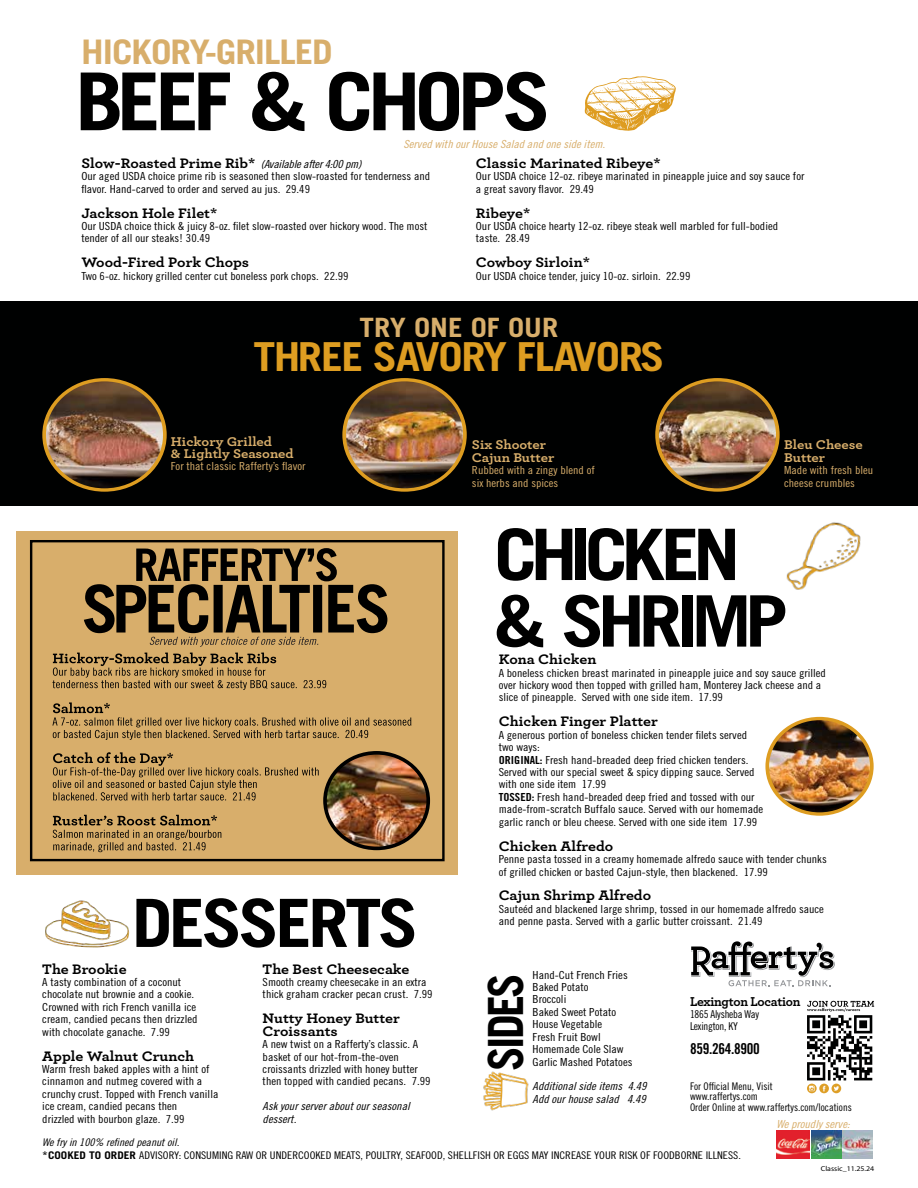
<style>
.page{position:relative;width:918px;height:1188px;background:#fff}
.page>*{position:absolute;margin:0;border:0;box-sizing:border-box;transform-origin:0 0}
.t1{font:700 79.95px "Trade Gothic LT Std";letter-spacing:-.07em;color:#000;scale:1.09 1}
.t2{font:700 71.1px/66.6px "Trade Gothic LT Std";letter-spacing:-.09em;color:#000;scale:1.09 1}
.t3{font:700 66.6px "Trade Gothic LT Std";letter-spacing:-.05em;color:#000;scale:1.09 1}
.t4{font:700 48.6px "Trade Gothic LT Std";letter-spacing:-.07em;color:#000;scale:.91 1}
.t5{font:700 39.9px "Trade Gothic LT Std";letter-spacing:-.03em;color:#de9d21;scale:1.09 1}
.t6{font:700 33.9px "Trade Gothic LT Std";letter-spacing:-.03em;color:#d8ae6b;scale:1.09 1}
.t7{font:700 26.7px "Trade Gothic LT Std";color:#d8ae6b;scale:1.09 1}
.t8{font:15px "Trade Gothic LT Std Bd Cn 20";letter-spacing:-.02em;color:#000}
.t9{font:700 14.4px/12.5px "Archer";color:#000;scale:1.09 1}
.t10{font:700 13.5px "Archer";letter-spacing:-.02em;color:#000}
.t11{font:700 13.35px/12.5px "Archer";color:#d8ae6b;scale:1.09 1}
.t12{font:11.1px/12.5px "Trade Gothic LT Std Cn 18";color:#000;scale:1.09 1}
.t13{font:11.1px/12.5px "Trade Gothic LT Std Cn 18";color:#d8ae6b;scale:1.09 1}
.t14{font:11.1px/12.5px "Trade Gothic LT Std Cn 18 Obl";color:#000;scale:1.09 1}
.t15{font:11.1px "Trade Gothic LT Std Cn 18 Obl";color:#d8ae6b;scale:1.09 1}
.t16{font:11.1px "Trade Gothic LT Std Cn 18 Obl";letter-spacing:-.02em;color:#000;scale:1.09 1}
.t17{font:10.8px/12.1px "Trade Gothic LT Std Cn 18";letter-spacing:-.02em;color:#000}
.t18{font:10.5px "Trade Gothic LT Std Cn 18";color:#000;scale:1.09 1}
.t19{font:10.5px/10.5px "Trade Gothic LT Std Cn 18";color:#000}
.t20{font:10.5px "Trade Gothic LT Std Cn 18 Obl";color:#000;scale:1.09 1}
.t21{font:7.2px "Myriad Pro";color:#000;scale:1.09 1}
.s1{font-family:"Archer";font-weight:700;font-size:14.4px}
.s2{font-family:"Trade Gothic LT Std Bd Cn 20"}
.s3{font-family:"Trade Gothic LT Std";font-weight:700}
</style>
<div class="page">
<svg style="left:585px;top:76px;width:91px;height:55px"></svg>
<div style="left:0;top:301px;width:918px;height:205px;background:#000101"></div>
<img style="left:44px;top:380px;width:121px;height:109px">
<div style="left:42px;top:378px;width:125px;height:114px;border:3px solid #de9d21;border-radius:50%"></div>
<img style="left:346px;top:380px;width:119px;height:109px">
<div style="left:342px;top:378px;width:125px;height:114px;border:3px solid #de9d21;border-radius:50%"></div>
<img style="left:657px;top:380px;width:119px;height:109px">
<div style="left:655px;top:378px;width:125px;height:114px;border:3px solid #de9d21;border-radius:50%"></div>
<img style="left:786px;top:522px;width:75px;height:68px">
<img style="left:45px;top:900px;width:85px;height:48px">
<img style="left:483px;top:1071px;width:45px;height:40px">
<img style="left:767px;top:719px;width:105px;height:95px">
<div style="left:766px;top:717px;width:108px;height:99px;border:3px solid #de9d21;border-radius:50%"></div>
<img style="left:776px;top:1131px;width:96px;height:28px">
<svg style="left:691px;top:941px;width:183px;height:153px"></svg>
<div style="left:16px;top:531px;width:442px;height:344px;background:#d8ae6b"></div>
<div style="left:30px;top:540px;width:415px;height:321px;border:2px solid #000"></div>
<svg style="left:53px;top:815px;width:168px;height:37px"></svg>
<svg style="left:53px;top:752px;width:266px;height:49px"></svg>
<svg style="left:52px;top:702px;width:359px;height:38px"></svg>
<svg style="left:52px;top:653px;width:274px;height:37px"></svg>
<img style="left:325px;top:753px;width:103px;height:95px">
<div style="left:323px;top:751px;width:107px;height:99px;border:4px solid #000;border-radius:50%"></div>
<svg style="left:84px;top:548px;width:303px;height:99px"></svg>
<h3 class="t6" style="left:81px;top:31px;width:232px">HICKORY-GRILLED</h3>
<h1 class="t1" style="left:75px;top:53px;width:438px">BEEF &amp; CHOPS</h1>
<p class="t15" style="left:403px;top:137px;width:187px">Served with our House Salad and one side item.</p>
<p class="t16" style="left:81px;top:157px;width:258px"><span class="s1">Slow-Roasted Prime Rib*</span> (Available after 4:00 pm)</p>
<p class="t12" style="left:81px;top:170px;width:322px">Our aged USDA choice prime rib is seasoned then slow-roasted for tenderness and flavor. Hand-carved to order and served au jus. 29.49</p>
<p class="t9" style="left:81px;top:206px;width:126px">Jackson Hole Filet*</p>
<p class="t12" style="left:81px;top:220px;width:319px">Our USDA choice thick &amp; juicy 8-oz. filet slow-roasted over hickory wood. The most tender of all our steaks! 30.49</p>
<p class="t9" style="left:81px;top:255px;width:155px">Wood-Fired Pork Chops</p>
<p class="t12" style="left:81px;top:269px;width:247px">Two 6-oz. hickory grilled center cut boneless pork chops. 22.99</p>
<p class="t9" style="left:476px;top:156px;width:171px">Classic Marinated Ribeye*</p>
<p class="t12" style="left:476px;top:170px;width:303px">Our USDA choice 12-oz. ribeye marinated in pineapple juice and soy sauce for a great savory flavor. 29.49</p>
<p class="t9" style="left:476px;top:206px;width:51px">Ribeye*</p>
<p class="t12" style="left:476px;top:220px;width:279px">Our USDA choice hearty 12-oz. ribeye steak well marbled for full-bodied taste. 28.49</p>
<p class="t9" style="left:476px;top:255px;width:106px">Cowboy Sirloin*</p>
<p class="t12" style="left:476px;top:269px;width:198px">Our USDA choice tender, juicy 10-oz. sirloin. 22.99</p>
<h3 class="t7" style="left:359px;top:311px;width:184px">TRY ONE OF OUR</h3>
<h3 class="t5" style="left:253px;top:332px;width:379px">THREE SAVORY FLAVORS</h3>
<p class="t11" style="left:171px;top:434px;width:114px">Hickory Grilled<br>&amp; Lightly Seasoned</p>
<p class="t13" style="left:171px;top:460px;width:125px">For that classic Rafferty’s flavor</p>
<p class="t11" style="left:472px;top:438px;width:77px">Six Shooter<br>Cajun Butter</p>
<p class="t13" style="left:472px;top:464px;width:114px">Rubbed with a zingy blend of six herbs and spices</p>
<p class="t11" style="left:784px;top:438px;width:74px">Bleu Cheese<br>Butter</p>
<p class="t13" style="left:784px;top:464px;width:83px">Made with fresh bleu cheese crumbles</p>
<h3 class="t3" style="left:132px;top:882px;width:264px">DESSERTS</h3>
<h2 class="t2" style="left:494px;top:520px;width:271px">CHICKEN &amp; SHRIMP</h2>
<p class="t9" style="left:499px;top:652px;width:91px">Kona Chicken</p>
<p class="t12" style="left:499px;top:666px;width:302px">A boneless chicken breast marinated in pineapple juice and soy sauce grilled over hickory wood then topped with grilled ham, Monterey Jack cheese and a slice of pineapple. Served with one side item. 17.99</p>
<p class="t9" style="left:499px;top:714px;width:148px">Chicken Finger Platter</p>
<p class="t12" style="left:499px;top:728px;width:244px">A generous portion of boneless chicken tender filets served two ways:<br><span class="s2">ORIGINAL:</span> Fresh hand-breaded deep fried chicken tenders.<br>Served with our special sweet &amp; spicy dipping sauce. Served with one side item 17.99<br><span class="s2">TOSSED:</span> Fresh hand-breaded deep fried and tossed with our made-from-scratch Buffalo sauce. Served with our homemade garlic ranch or bleu cheese. Served with one side item 17.99</p>
<p class="t9" style="left:499px;top:839px;width:107px">Chicken Alfredo</p>
<p class="t12" style="left:499px;top:853px;width:302px">Penne pasta tossed in a creamy homemade alfredo sauce with tender chunks of grilled chicken or basted Cajun-style, then blackened. 17.99</p>
<p class="t9" style="left:499px;top:888px;width:141px">Cajun Shrimp Alfredo</p>
<p class="t12" style="left:499px;top:903px;width:300px">Sauteéd and blackened large shrimp, tossed in our homemade alfredo sauce and penne pasta. Served with a garlic butter croissant. 21.49</p>
<p class="t9" style="left:42px;top:962px;width:79px">The Brookie</p>
<p class="t12" style="left:42px;top:976px;width:144px">A tasty combination of a coconut chocolate nut brownie and a cookie.<br>Crowned with rich French vanilla ice cream, candied pecans then drizzled with chocolate ganache. 7.99</p>
<p class="t9" style="left:42px;top:1049px;width:141px">Apple Walnut Crunch</p>
<p class="t12" style="left:42px;top:1063px;width:163px">Warm fresh baked apples with a hint of cinnamon and nutmeg covered with a crunchy crust. Topped with French vanilla ice cream, candied pecans then<br>drizzled with bourbon glaze. 7.99</p>
<p class="t9" style="left:263px;top:962px;width:136px">The Best Cheesecake</p>
<p class="t12" style="left:263px;top:976px;width:157px">Smooth creamy cheesecake in an extra thick graham cracker pecan crust. 7.99</p>
<p class="t9" style="left:263px;top:1011px;width:127px">Nutty Honey Butter<br>Croissants</p>
<p class="t12" style="left:263px;top:1038px;width:156px">A new twist on a Rafferty’s classic. A basket of our hot-from-the-oven croissants drizzled with honey butter then topped with candied pecans. 7.99</p>
<p class="t14" style="left:263px;top:1100px;width:136px">Ask your server about our seasonal dessert.</p>
<h3 class="t4" style="left:476px;top:1071px;width:109px;rotate:-90deg">SIDES</h3>
<p class="t12" style="left:533px;top:968px;width:93px">Hand-Cut French Fries<br>Baked Potato<br>Broccoli<br>Baked Sweet Potato<br>House Vegetable<br>Fresh Fruit Bowl<br>Homemade Cole Slaw<br>Garlic Mashed Potatoes</p>
<p class="t14" style="left:533px;top:1080px;width:106px">Additional side items 4.49<br>Add our house salad 4.49</p>
<p class="t10" style="left:690px;top:991px;width:112px">Lexington Location</p>
<p class="t17" style="left:690px;top:1008px;width:70px">1865 Alysheba Way<br>Lexington, KY</p>
<h3 class="t8" style="left:690px;top:1040px;width:71px">859.264.8900</h3>
<p class="t19" style="left:690px;top:1080px;width:163px">For Official Menu, Visit<br>www.raffertys.com<br>Order Online at www.raffertys.com/locations</p>
<p class="t15" style="left:776px;top:1118px;width:69px">We proudly serve:</p>
<p class="t21" style="left:821px;top:1165px;width:51px">Classic_11.25.24</p>
<p class="t20" style="left:42px;top:1136px;width:127px">We fry in 100% refined peanut oil.</p>
<p class="t18" style="left:42px;top:1149px;width:642px"><span class="s3">*COOKED TO ORDER</span> ADVISORY: CONSUMING RAW OR UNDERCOOKED MEATS, POULTRY, SEAFOOD, SHELLFISH OR EGGS MAY INCREASE YOUR RISK OF FOODBORNE ILLNESS.</p>
</div>
